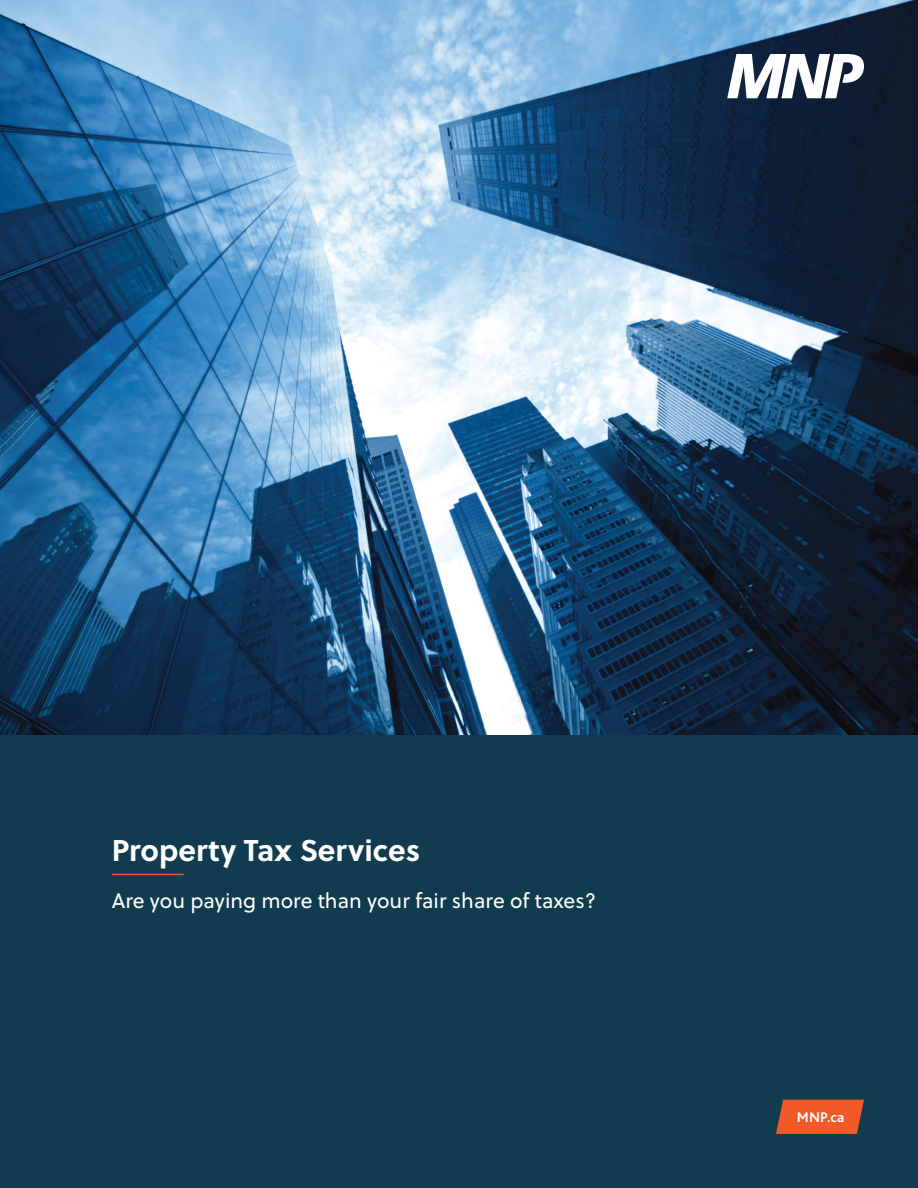
<style>
.page{position:relative;width:918px;height:1188px;background:#fff}
.page>*{position:absolute;margin:0;border:0;box-sizing:border-box;transform-origin:0 0}
.t1{font:700 30px "Soleil";color:#fff}
.t2{font:21px "Soleil";color:#fff}
.t3{font:700 14.7px "Bliss 2";color:#fff}
</style>
<div class="page">
<img style="left:0;top:0;width:918px;height:736px">
<div style="left:0;top:736px;width:918px;height:452px;background:#113b4f"></div>
<svg style="left:727px;top:54px;width:137px;height:44px"></svg>
<hr style="left:112px;top:874px;width:72px;height:1px;background:#f15927">
<svg style="left:776px;top:1100px;width:88px;height:34px;background:#de562a"></svg>
<h1 class="t1" style="left:112px;top:827px;width:310px">Property Tax Services</h1>
<h1 class="t2" style="left:112px;top:885px;width:486px">Are you paying more than your fair share of taxes?</h1>
<p class="t3" style="left:797px;top:1108px;width:49px">MNP.ca</p>
</div>
